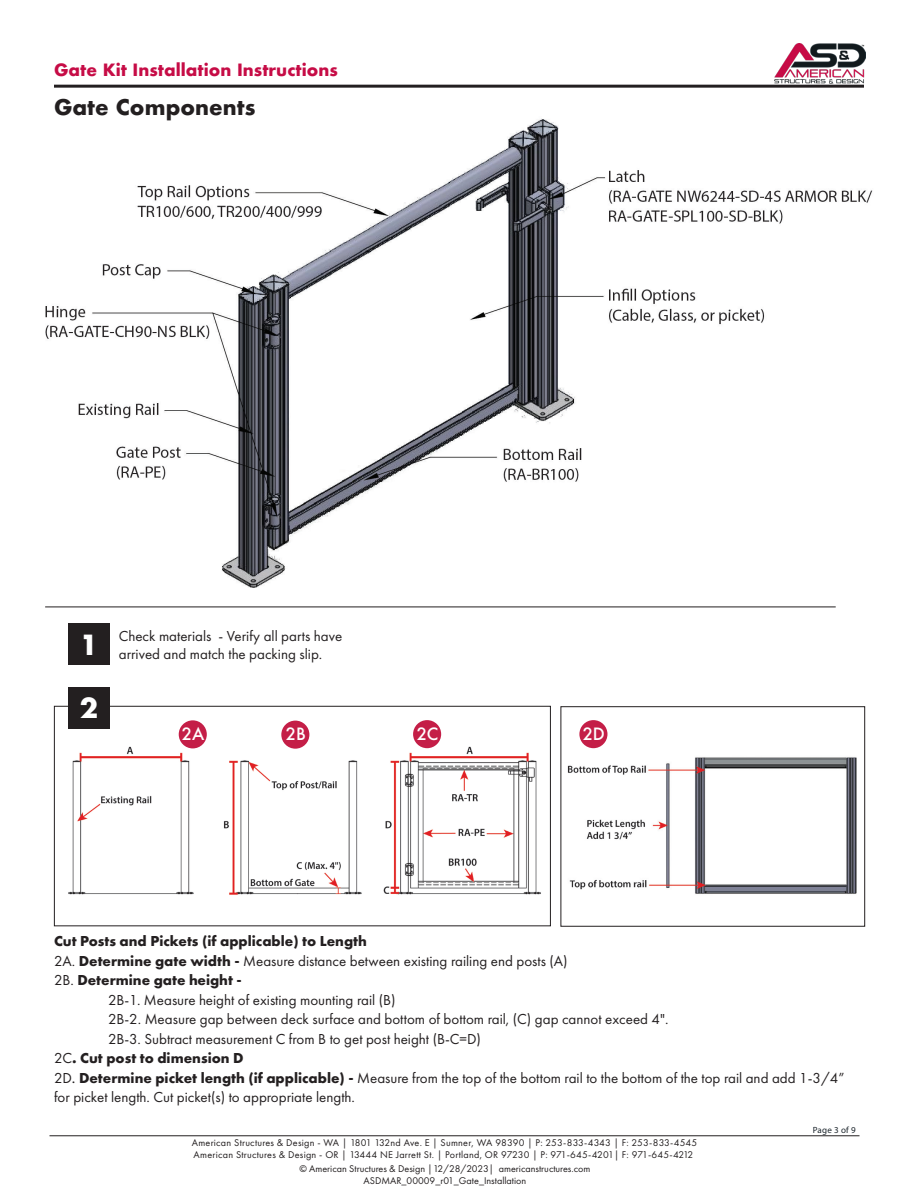
<style>
.page{position:relative;width:918px;height:1188px;background:#fff}
.page>*{position:absolute;margin:0;border:0;box-sizing:border-box;transform-origin:0 0}
.t1{font:700 27px "Futura";color:#fff}
.t2{font:700 21px "Futura";color:#231f20}
.t3{font:700 16.5px "Futura";color:#c60c46}
.t4{font:500 16.5px "Futura";color:#fff}
.t5{font:15px/18px "Futura PT";color:#231f20}
.t6{font:700 15px "Futura PT";color:#231f20}
.t7{font:10.2px/12.6px "Futura PT";letter-spacing:.025em;color:#231f20}
.t8{font:10.2px/11.9px "Futura PT";color:#231f20;text-align:center}
.t9{font:9px "Myriad Pro";letter-spacing:.02em;color:#1b242b}
.s1{font-weight:700}
.s2{font-weight:400}
.s3{font-weight:500}
</style>
<div class="page">
<hr style="left:50px;top:1136px;width:810px;height:1px;background:#231f20">
<img style="left:45px;top:118px;width:828px;height:470px">
<img style="left:68px;top:740px;width:473px;height:155px">
<div style="left:54px;top:706px;width:497px;height:220px;border:1px solid #231f20"></div>
<img style="left:567px;top:748px;width:290px;height:146px">
<div style="left:561px;top:706px;width:304px;height:221px;border:1px solid #231f20"></div>
<hr style="left:54px;top:85px;width:810px;height:3px;background:#231f20">
<img style="left:774px;top:43px;width:92px;height:41px">
<div style="left:69px;top:624px;width:41px;height:41px;background:#231f20"></div>
<div style="left:69px;top:687px;width:41px;height:41px;background:#231f20"></div>
<hr style="left:45px;top:607px;width:791px;height:1px;background:#231f20">
<div style="left:179px;top:720px;width:28px;height:28px;background:#c41e47;border-radius:50%"></div>
<div style="left:281px;top:721px;width:28px;height:28px;background:#c41e47;border-radius:50%"></div>
<div style="left:413px;top:720px;width:28px;height:28px;background:#c41e47;border-radius:50%"></div>
<div style="left:579px;top:720px;width:28px;height:28px;background:#c41e47;border-radius:50%"></div>
<p class="t3" style="left:54px;top:58px;width:285px">Gate Kit Installation Instructions</p>
<p class="t2" style="left:54px;top:92px;width:203px">Gate Components</p>
<p class="t1" style="left:80px;top:626px;width:20px">1</p>
<p class="t1" style="left:80px;top:689px;width:20px">2</p>
<p class="t5" style="left:119px;top:627px;width:225px">Check materials - Verify all parts have arrived and match the packing slip.</p>
<p class="t4" style="left:182px;top:723px;width:24px">2A</p>
<p class="t4" style="left:286px;top:723px;width:21px">2B</p>
<p class="t4" style="left:417px;top:722px;width:23px">2C</p>
<p class="t4" style="left:583px;top:722px;width:24px">2D</p>
<p class="t6" style="left:54px;top:932px;width:314px">Cut Posts and Pickets (if applicable) to Length</p>
<p class="t5" style="left:54px;top:952px;width:515px">2A. <span class="s1">Determine gate width -</span> Measure distance between existing railing end posts (A)</p>
<p class="t6" style="left:54px;top:971px;width:189px"><span class="s2">2B.</span> Determine gate height -</p>
<p class="t5" style="left:108px;top:991px;width:289px">2B-1. Measure height of existing mounting rail (B)</p>
<p class="t5" style="left:108px;top:1010px;width:562px">2B-2. Measure gap between deck surface and bottom of bottom rail, (C) gap cannot exceed 4".</p>
<p class="t5" style="left:108px;top:1030px;width:374px">2B-3. Subtract measurement C from B to get post height (B-C=D)</p>
<p class="t6" style="left:54px;top:1049px;width:191px"><span class="s2">2C</span>. Cut post to dimension D</p>
<p class="t5" style="left:54px;top:1068px;width:792px;line-height:19.5px">2D<span class="s3">.</span> <span class="s1">Determine picket length (if applicable) -</span> Measure from the top of the bottom rail to the bottom of the top rail and add 1-3/4” for picket length. Cut picket(s) to appropriate length.</p>
<p class="t7" style="left:192px;top:1136px;width:507px">American Structures &amp; Design - WA | 1801 132nd Ave. E | Sumner, WA 98390 | P: 253-833-4343 | F: 253-833-4545<br>American Structures &amp; Design - OR | 13444 NE Jarrett St. | Portland, OR 97230 | P: 971-645-4201| F: 971-645-4212</p>
<p class="t8" style="left:299px;top:1162px;width:293px">© American Structures &amp; Design | 12/28/2023| americanstructures.com<br>ASDMAR_00009_r01_Gate_Installation</p>
<p class="t9" style="left:813px;top:1124px;width:44px">Page 3 of 9</p>
</div>
